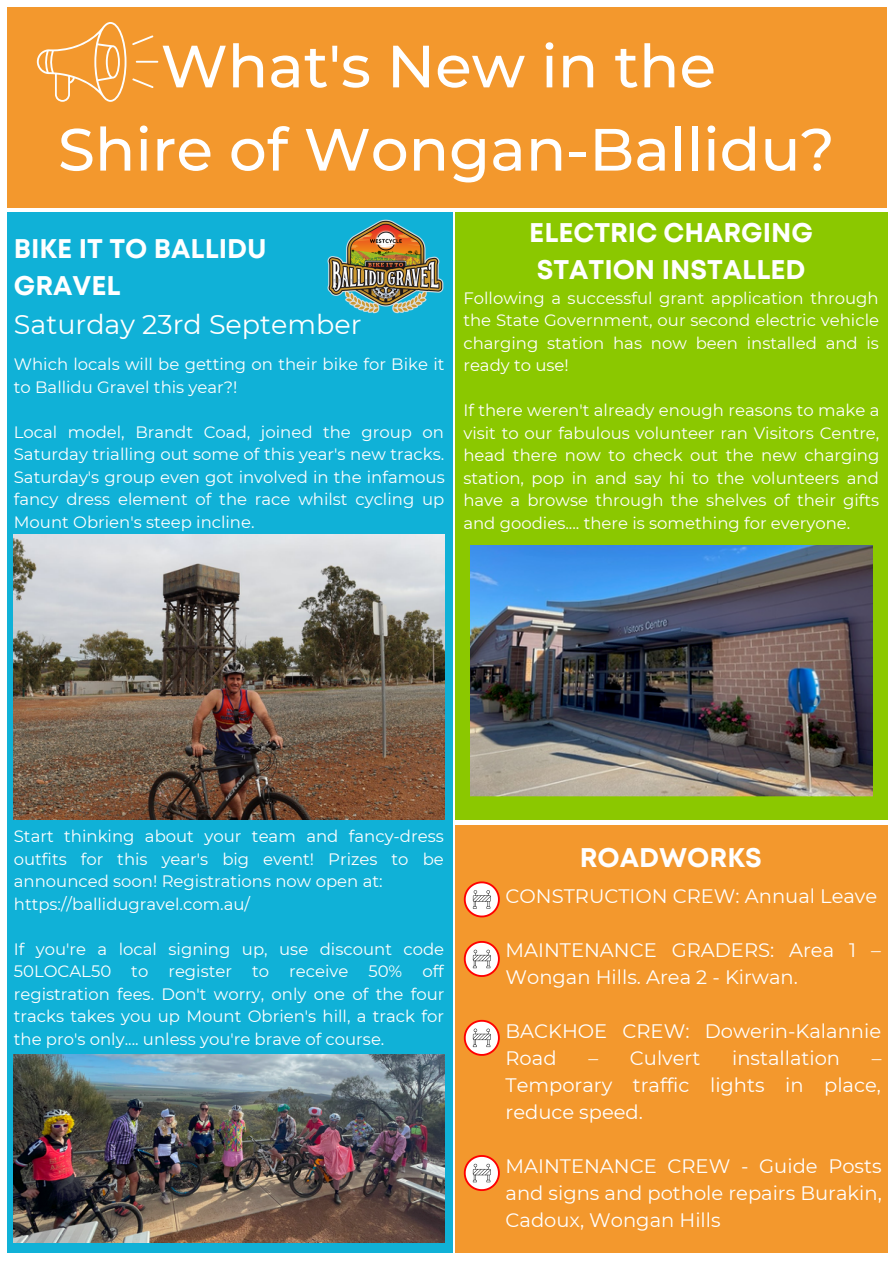
<style>
.page{position:relative;width:893px;height:1264px;background:#fff}
.page>*{position:absolute;margin:0;border:0;box-sizing:border-box;transform-origin:0 0}
.t1{font:500 59.55px "Montserrat";color:#fff}
.t2{font:700 27px/37px "Mont";color:#fff}
.t3{font:27px "Montserrat";color:#fff}
.t4{font:19.5px/27px "Montserrat";color:#fff}
.t5{font:16.5px/22.5px "Montserrat";color:#fff;text-align:justify}
</style>
<div class="page">
<div style="left:7px;top:212px;width:445px;height:1040px;background:#10b1d7"></div>
<div style="left:455px;top:824px;width:432px;height:428px;background:#f3982d"></div>
<div style="left:455px;top:212px;width:432px;height:607px;background:#8bc800"></div>
<div style="left:7px;top:7px;width:879px;height:201px;background:#f3982d"></div>
<svg style="left:37px;top:22px;width:89px;height:80px"></svg>
<hr style="left:136px;top:61px;width:22px;height:2px;background:#fdfefe">
<svg style="left:132px;top:35px;width:21px;height:10px"></svg>
<svg style="left:132px;top:78px;width:21px;height:10px"></svg>
<svg style="left:464px;top:881px;width:36px;height:36px"></svg>
<svg style="left:464px;top:1019px;width:36px;height:36px"></svg>
<svg style="left:464px;top:1155px;width:36px;height:35px"></svg>
<img style="left:14px;top:535px;width:430px;height:284px">
<img style="left:327px;top:219px;width:117px;height:95px">
<img style="left:14px;top:1054px;width:430px;height:188px">
<svg style="left:464px;top:941px;width:36px;height:35px"></svg>
<img style="left:470px;top:545px;width:402px;height:251px">
<p class="t1" style="left:161px;top:30px;width:557px">What's New in the</p>
<p class="t1" style="left:58px;top:113px;width:778px">Shire of Wongan-Ballidu?</p>
<p class="t2" style="left:14px;top:232px;width:254px">BIKE IT TO BALLIDU<br>GRAVEL</p>
<p class="t3" style="left:14px;top:308px;width:349px">Saturday 23rd September</p>
<p class="t5" style="left:14px;top:353px;width:432px">Which locals will be getting on their bike for Bike it to Ballidu Gravel this year?!</p>
<p class="t5" style="left:14px;top:420px;width:432px">Local model, Brandt Coad, joined the group on Saturday trialling out some of this year's new tracks.<br>Saturday's group even got involved in the infamous fancy dress element of the race whilst cycling up Mount Obrien's steep incline.</p>
<p class="t2" style="left:529px;top:216px;width:285px">ELECTRIC CHARGING<br>STATION INSTALLED</p>
<p class="t5" style="left:463px;top:286px;width:417px">Following a successful grant application through the State Government, our second electric vehicle charging station has now been installed and is ready to use!</p>
<p class="t5" style="left:463px;top:399px;width:417px">If there weren't already enough reasons to make a visit to our fabulous volunteer ran Visitors Centre, head there now to check out the new charging station, pop in and say hi to the volunteers and have a browse through the shelves of their gifts and goodies.... there is something for everyone.</p>
<p class="t5" style="left:14px;top:825px;width:431px">Start thinking about your team and fancy-dress outfits for this year's big event! Prizes to be announced soon! Registrations now open at:</p>
<p class="t5" style="left:14px;top:892px;width:238px">https://ballidugravel.com.au/</p>
<p class="t5" style="left:14px;top:937px;width:432px">If you're a local signing up, use discount code 50LOCAL50 to register to receive 50% off registration fees. Don't worry, only one of the four tracks takes you up Mount Obrien's hill, a track for the pro's only.... unless you're brave of course.</p>
<p class="t2" style="left:579px;top:840px;width:183px">ROADWORKS</p>
<p class="t4" style="left:505px;top:882px;width:373px">CONSTRUCTION CREW: Annual Leave</p>
<p class="t4" style="left:505px;top:936px;width:377px">MAINTENANCE GRADERS: Area 1 –<br>Wongan Hills. Area 2 - Kirwan.</p>
<p class="t4" style="left:505px;top:1017px;width:377px">BACKHOE CREW: Dowerin-Kalannie<br>Road</p>
<p class="t4" style="left:588px;top:1044px;width:113px">– Culvert</p>
<p class="t4" style="left:732px;top:1044px;width:109px">installation</p>
<p class="t4" style="left:505px;top:1044px;width:377px;text-align:justify;text-indent:366px">– Temporary traffic lights in place, reduce speed.</p>
<p class="t4" style="left:505px;top:1152px;width:378px;text-align:justify">MAINTENANCE CREW - Guide Posts and signs and pothole repairs Burakin, Cadoux, Wongan Hills</p>
</div>
